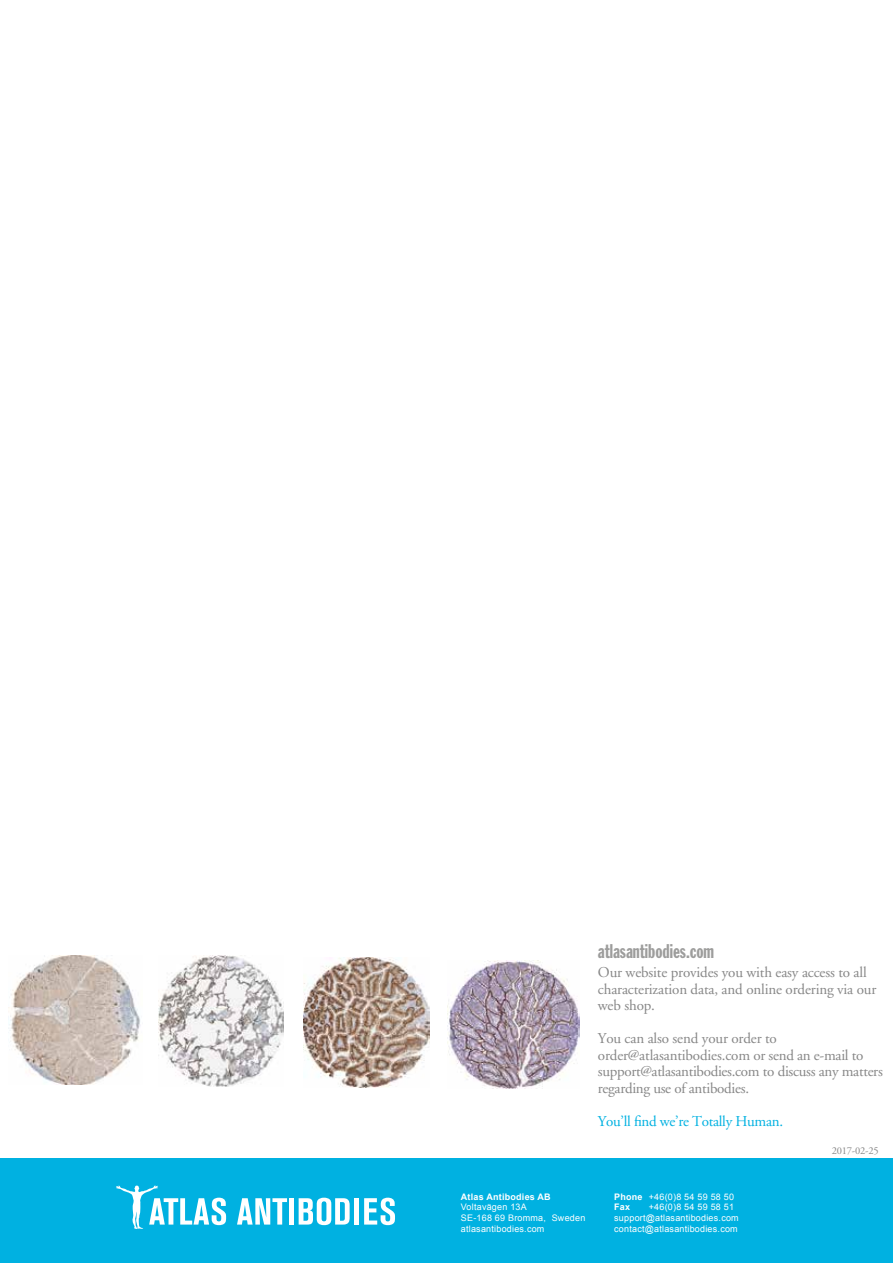
<style>
.page{position:relative;width:893px;height:1263px;background:#fff}
.page>*{position:absolute;margin:0;border:0;box-sizing:border-box;transform-origin:0 0}
.t1{font:19.5px "Franklin Gothic Extra Cond";color:#9d9d9c}
.t2{font:15px/16.5px "Adobe Garamond";letter-spacing:-.01em;color:#878787}
.t3{font:15px "Adobe Garamond";letter-spacing:-.02em;color:#00b1e1}
.t4{font:10.5px "Adobe Garamond";letter-spacing:-.02em;color:#878787}
.t5{font:9px/10.8px "Arial";letter-spacing:.025em;color:#fff}
.t6{font:700 9px "Arial";letter-spacing:.025em;color:#fff}
.s1{font-weight:700}
</style>
<div class="page">
<div style="left:0;top:1159px;width:893px;height:104px;background:#00b1e1"></div>
<svg style="left:237px;top:1198px;width:50px;height:26px"></svg>
<hr style="left:290px;top:1198px;width:4px;height:26px;background:#fff">
<svg style="left:299px;top:1198px;width:51px;height:27px"></svg>
<div style="left:354px;top:1198px;width:5px;height:26px;background:#fff"></div>
<svg style="left:364px;top:1198px;width:31px;height:27px"></svg>
<svg style="left:116px;top:1185px;width:110px;height:44px"></svg>
<img style="left:448px;top:960px;width:131px;height:128px">
<img style="left:304px;top:957px;width:126px;height:130px">
<img style="left:158px;top:955px;width:126px;height:131px">
<img style="left:9px;top:955px;width:132px;height:129px">
<h1 class="t1" style="left:598px;top:941px;width:118px">atlasantibodies.com</h1>
<p class="t2" style="left:598px;top:965px;width:280px">Our website provides you with easy access to all characterization data, and online ordering via our web shop.</p>
<p class="t2" style="left:598px;top:1031px;width:286px">You can also send your order to order@atlasantibodies.com or send an e-mail to support@atlasantibodies.com to discuss any matters regarding use of antibodies.</p>
<p class="t3" style="left:598px;top:1113px;width:187px">You’ll find we’re Totally Human.</p>
<p class="t4" style="left:832px;top:1145px;width:48px">2017-02-25</p>
<p class="t6" style="left:461px;top:1190px;width:91px">Atlas Antibodies AB</p>
<p class="t5" style="left:461px;top:1202px;width:126px">Voltavägen 13A<br>SE-168 69 Bromma, Sweden atlasantibodies.com</p>
<p class="t5" style="left:614px;top:1191px;width:121px"><span class="s1">Phone</span> +46(0)8 54 59 58 50<br><span class="s1">Fax</span></p>
<p class="t5" style="left:614px;top:1202px;width:126px;text-indent:34px">+46(0)8 54 59 58 51 support@atlasantibodies.com contact@atlasantibodies.com</p>
</div>
